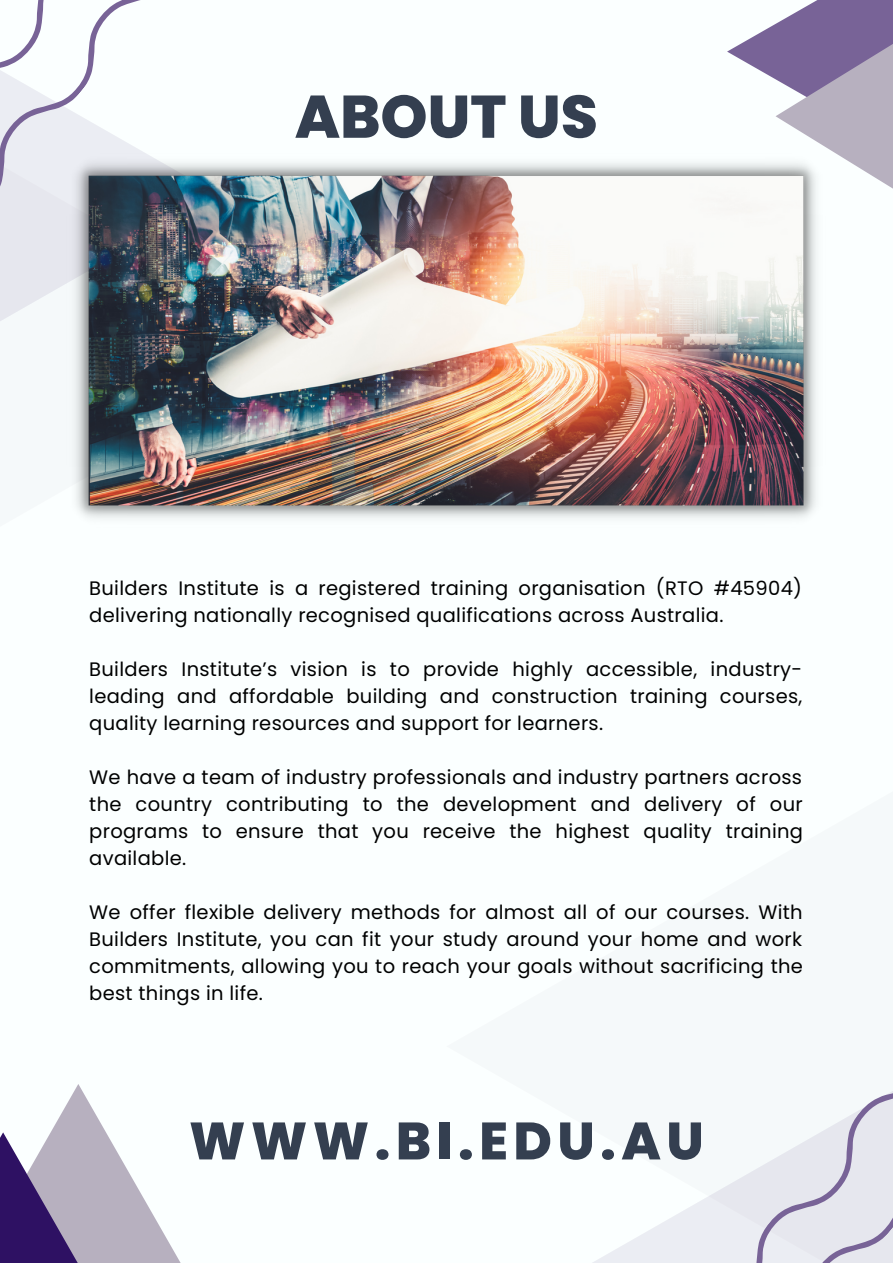
<style>
.page{position:relative;width:893px;height:1264px;background:#fff}
.page>*{position:absolute;margin:0;border:0;box-sizing:border-box;transform-origin:0 0}
.t1{font:800 60px "Poppins";color:#343f50}
.t2{font:800 52.5px "Poppins";letter-spacing:.105em;color:#343f50}
.t3{font:19.5px/27px "Poppins";letter-spacing:.015em;color:#000;text-align:justify}
</style>
<div class="page">
<div style="left:0;top:0;width:892px;height:1262px;background:#fbffff"></div>
<svg style="left:0;top:256px;width:67px;height:65px;fill:#e6e7ee"></svg>
<div style="left:587px;top:875px;width:305px;height:387px;background:#f5f9fa"></div>
<svg style="left:727px;top:24px;width:48px;height:55px"></svg>
<svg style="left:775px;top:0;width:117px;height:188px"></svg>
<svg style="left:51px;top:1084px;width:129px;height:178px"></svg>
<svg style="left:0;top:1132px;width:137px;height:130px;background:#9689aa"></svg>
<svg style="left:0;top:0;width:146px;height:256px"></svg>
<svg style="left:679px;top:1092px;width:213px;height:170px"></svg>
<img style="left:67px;top:154px;width:758px;height:364px">
<p class="t1" style="left:295px;top:75px;width:304px">ABOUT US</p>
<p class="t3" style="left:89px;top:575px;width:714px">Builders Institute is a registered training organisation (RTO #45904) delivering nationally recognised qualifications across Australia.</p>
<p class="t3" style="left:89px;top:655px;width:714px">Builders Institute’s vision is to provide highly accessible, industry&shy;leading and affordable building and construction training courses, quality learning resources and support for learners.</p>
<p class="t3" style="left:89px;top:763px;width:715px">We have a team of industry professionals and industry partners across the country contributing to the development and delivery of our programs to ensure that you receive the highest quality training available.</p>
<p class="t3" style="left:89px;top:898px;width:715px">We offer flexible delivery methods for almost all of our courses. With Builders Institute, you can fit your study around your home and work commitments, allowing you to reach your goals without sacrificing the best things in life.</p>
<p class="t2" style="left:189px;top:1104px;width:516px">WWW.BI.EDU.AU</p>
</div>
